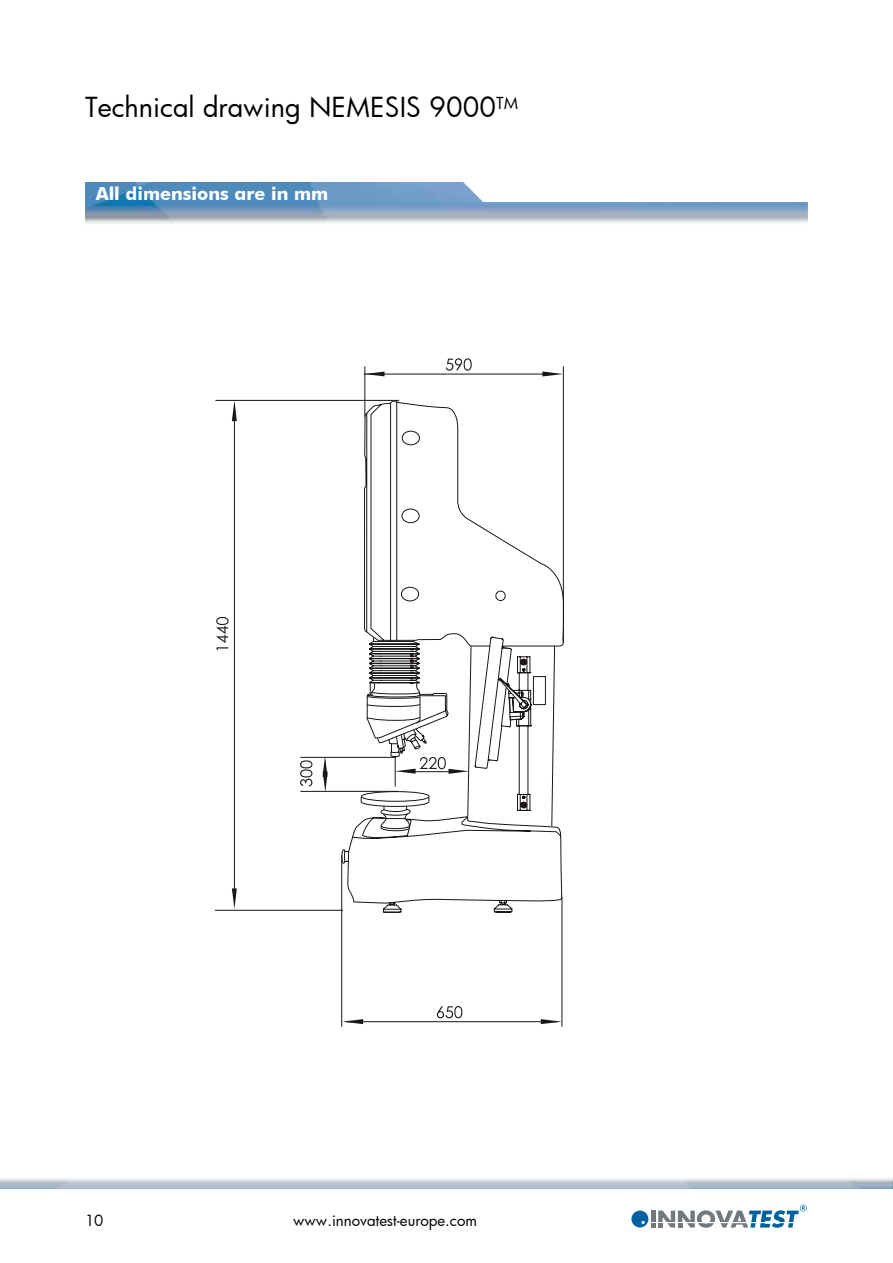
<style>
.page{position:relative;width:893px;height:1263px;background:#fff}
.page>*{position:absolute;margin:0;border:0;box-sizing:border-box;transform-origin:0 0}
.t1{font:27px "Futura";color:#000}
.t2{font:700 18px "Futura BT";color:#fff}
.t3{font:15px "Futura";color:#000}
</style>
<div class="page">
<img style="left:0;top:1178px;width:893px;height:11px">
<svg style="left:631px;top:1205px;width:176px;height:23px"></svg>
<img style="left:85px;top:182px;width:723px;height:42px">
<svg style="left:364px;top:400px;width:199px;height:236px"></svg>
<svg style="left:341px;top:430px;width:221px;height:523px"></svg>
<hr style="left:561px;top:897px;width:1px;height:129px;background:#1a161a">
<hr style="left:341px;top:856px;width:1px;height:170px;background:#1a161a">
<svg style="left:342px;top:1006px;width:220px;height:18px"></svg>
<hr style="left:216px;top:400px;width:183px;height:1px;background:#1a161a">
<hr style="left:215px;top:910px;width:128px;height:1px;background:#1a161a">
<svg style="left:216px;top:617px;width:13px;height:33px"></svg>
<hr style="left:234px;top:409px;width:1px;height:491px;background:#1a161a">
<svg style="left:232px;top:400px;width:5px;height:21px"></svg>
<svg style="left:232px;top:888px;width:5px;height:21px"></svg>
<hr style="left:301px;top:757px;width:95px;height:1px;background:#1a161a">
<hr style="left:301px;top:791px;width:97px;height:1px;background:#1a161a">
<svg style="left:300px;top:760px;width:12px;height:26px"></svg>
<svg style="left:322px;top:756px;width:6px;height:36px"></svg>
<svg style="left:360px;top:636px;width:204px;height:195px"></svg>
<svg style="left:446px;top:358px;width:26px;height:13px"></svg>
<hr style="left:364px;top:374px;width:183px;height:1px;background:#1a161a">
<svg style="left:542px;top:371px;width:21px;height:5px"></svg>
<svg style="left:365px;top:372px;width:19px;height:4px"></svg>
<hr style="left:364px;top:367px;width:1px;height:49px;background:#1a161a">
<hr style="left:563px;top:367px;width:1px;height:275px;background:#1a161a">
<svg style="left:382px;top:900px;width:131px;height:13px"></svg>
<p class="t1" style="left:85px;top:89px;width:435px">Technical drawing NEMESIS 9000<sup>TM</sup></p>
<p class="t2" style="left:96px;top:183px;width:234px">All dimensions are in mm</p>
<p class="t3" style="left:85px;top:1210px;width:20px">10</p>
<p class="t3" style="left:293px;top:1210px;width:185px">www.innovatest-europe.com</p>
</div>
